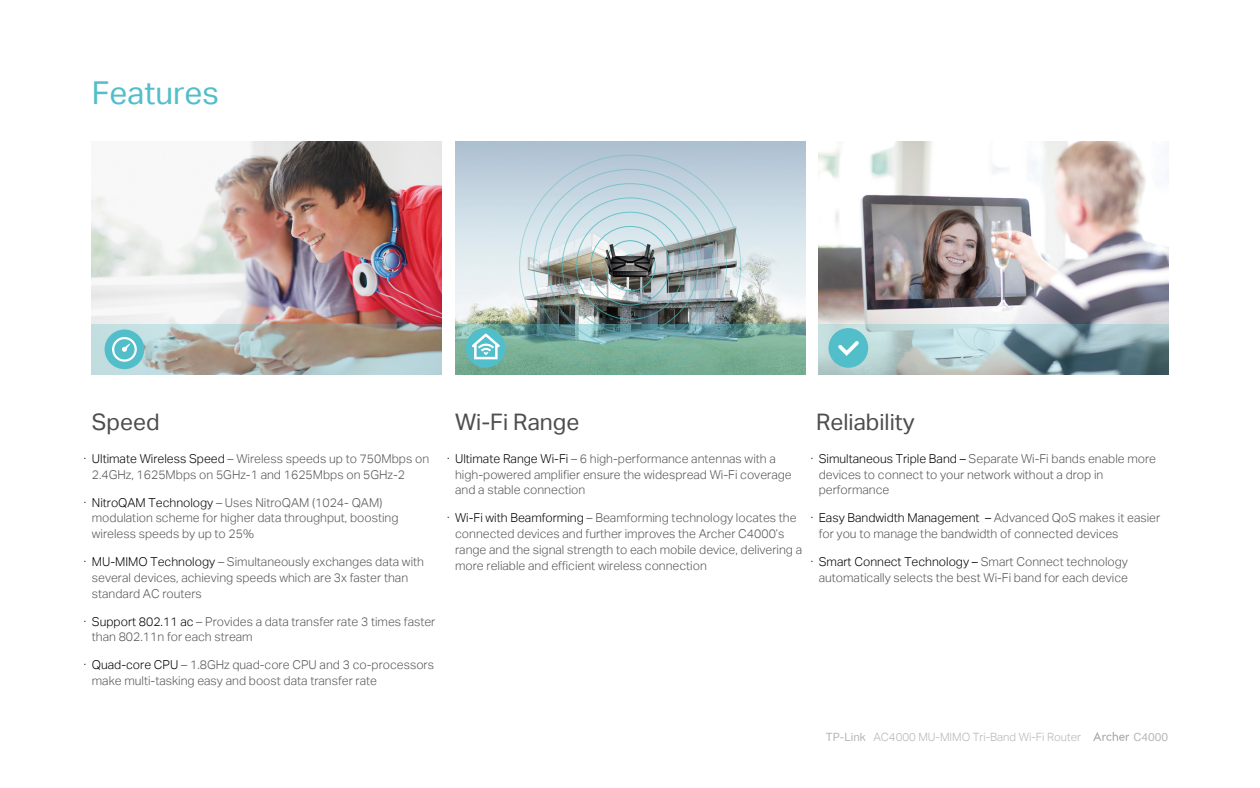
<style>
.page{position:relative;width:1260px;height:788px;background:#fff}
.page>*{position:absolute;margin:0;border:0;box-sizing:border-box;transform-origin:0 0}
.t1{font:31.5px "TP Link Aktiv Regular";color:#51beca}
.t2{font:22.75px "TP Link Aktiv Regular";color:#4d4d4d}
.t3{font:12.25px/15.8px "TP Link Aktiv Light";color:#585757}
.t4{font:11.38px "TP Link Aktiv Light";color:#b5b5b5}
.t5{font:11.2px "TP Link Aktiv Regular";color:#b5b5b5}
.s1{color:#040000}
.s2{color:#060001}
.s3{font-family:"TP Link Aktiv Regular"}
</style>
<div class="page">
<img style="left:92px;top:141px;width:350px;height:183px">
<svg style="left:92px;top:324px;width:350px;height:50px;background:#aaaca4"></svg>
<div style="left:105px;top:329px;width:39px;height:40px;background:#51beca;border-radius:50%"></div>
<svg style="left:112px;top:337px;width:25px;height:25px"></svg>
<img style="left:455px;top:141px;width:350px;height:183px">
<img style="left:519px;top:155px;width:222px;height:169px">
<img style="left:606px;top:244px;width:48px;height:34px">
<svg style="left:455px;top:324px;width:350px;height:50px;background:#74a998"></svg>
<div style="left:466px;top:328px;width:39px;height:40px;background:#51beca;border-radius:50%"></div>
<img style="left:819px;top:141px;width:350px;height:183px">
<svg style="left:819px;top:324px;width:350px;height:50px;background:#9bb3b8"></svg>
<div style="left:829px;top:328px;width:39px;height:40px;background:#51beca;border-radius:50%"></div>
<svg style="left:838px;top:341px;width:21px;height:15px"></svg>
<svg style="left:471px;top:333px;width:29px;height:26px"></svg>
<svg style="left:1093px;top:731px;width:36px;height:9px"></svg>
<h1 class="t1" style="left:92px;top:75px;width:129px">Features</h1>
<h2 class="t2" style="left:92px;top:408px;width:69px">Speed</h2>
<h2 class="t2" style="left:455px;top:408px;width:126px">Wi-Fi Range</h2>
<h2 class="t2" style="left:816px;top:408px;width:100px">Reliability</h2>
<p class="t3" style="left:819px;top:450px;width:339px;text-indent:-8px"><span class="s1">· Simultaneous Triple Band –</span> Separate Wi-Fi bands enable more devices to connect to your network without a drop in performance</p>
<p class="t3" style="left:819px;top:510px;width:343px;text-indent:-8px"><span class="s1">·</span> <span class="s2">Easy Bandwidth Management</span> <span class="s1">–</span> Advanced QoS makes it easier for you to manage the bandwidth of connected devices</p>
<p class="t3" style="left:811px;top:554px;width:319px;text-align:right"><span class="s1">· Smart Connect Technology –</span> Smart Connect technology automatically selects the best Wi-Fi band for each device</p>
<p class="t3" style="left:92px;top:450px;width:339px;text-indent:-8px"><span class="s2">· Ultimate Wireless Speed</span> – Wireless speeds up to 750Mbps on<br>2.4GHz, 1625Mbps on 5GHz-1 and 1625Mbps on 5GHz-2</p>
<p class="t3" style="left:92px;top:494px;width:308px;text-indent:-8px"><span class="s2">· NitroQAM Technology</span> – Uses NitroQAM (1024- QAM) modulation scheme for higher data throughput, boosting wireless speeds by up to 25%</p>
<p class="t3" style="left:92px;top:554px;width:334px;text-indent:-8px"><span class="s2">· MU-MIMO Technology</span> – Simultaneously exchanges data with several devices, achieving speeds which are 3x faster than standard AC routers</p>
<p class="t3" style="left:92px;top:613px;width:345px;text-indent:-8px"><span class="s2">· Support 802.11 ac</span> – Provides a data transfer rate 3 times faster than 802.11n for each stream</p>
<p class="t3" style="left:92px;top:657px;width:344px;text-indent:-8px"><span class="s2">· Quad-core CPU</span> – 1.8GHz quad-core CPU and 3 co-processors make multi-tasking easy and boost data transfer rate</p>
<p class="t3" style="left:455px;top:450px;width:338px;text-indent:-8px"><span class="s2">· Ultimate Range Wi-Fi</span> – 6 high-performance antennas with a high-powered amplifier ensure the widespread Wi-Fi coverage and a stable connection</p>
<p class="t3" style="left:455px;top:510px;width:349px;text-indent:-8px"><span class="s2">· Wi-Fi with Beamforming</span> – Beamforming technology locates the connected devices and further improves the Archer C4000’s range and the signal strength to each mobile device, delivering a more reliable and efficient wireless connection</p>
<p class="t4" style="left:826px;top:730px;width:257px"><span class="s3">TP-Link</span> AC4000 MU-MIMO Tri-Band Wi-Fi Router</p>
<p class="t5" style="left:1134px;top:730px;width:36px">C4000</p>
</div>
